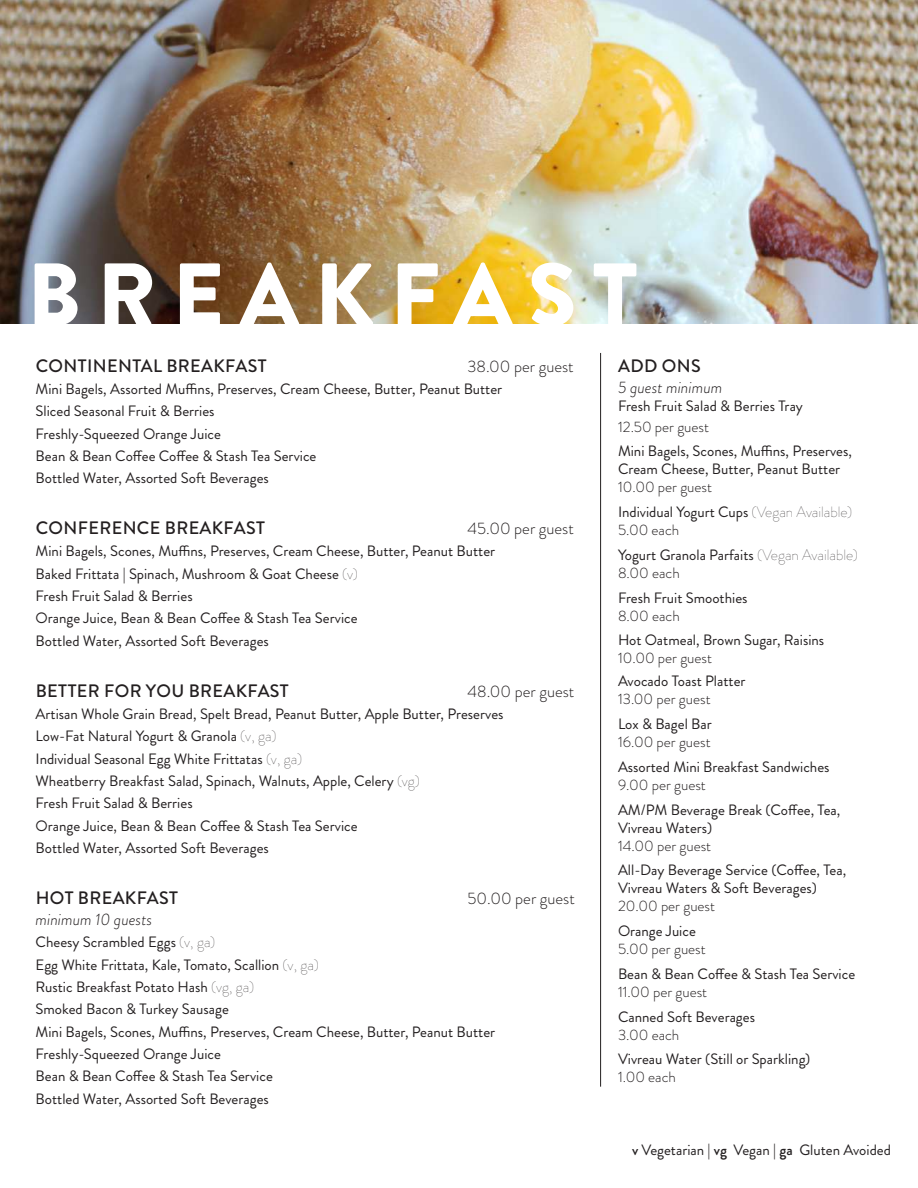
<style>
.page{position:relative;width:918px;height:1188px;background:#fff}
.page>*{position:absolute;margin:0;border:0;box-sizing:border-box;transform-origin:0 0}
.t1{font:900 88.5px "Brandon Grotesque";letter-spacing:.18em;color:#fff}
.t2{font:500 18px "Brandon Grotesque";letter-spacing:.02em;color:#231f20}
.t3{font:300 16.5px "Brandon Grotesque";color:#231f20}
.t4{font:italic 300 16.5px "Brandon Grotesque";color:#231f20}
.t5{font:15px/22.4px "Brandon Grotesque";color:#231f20}
.t6{font:300 15px "Brandon Grotesque";color:#231f20}
.s1{font-weight:100}
.s2{font-weight:300}
.s3{font-weight:500}
</style>
<div class="page">
<img style="left:0;top:0;width:918px;height:324px">
<hr style="left:600px;top:353px;width:1px;height:734px;background:#231f20">
<h1 class="t1" style="left:27px;top:232px;width:612px">BREAKFAST</h1>
<p class="t2" style="left:36px;top:353px;width:232px">CONTINENTAL BREAKFAST</p>
<p class="t3" style="left:468px;top:355px;width:108px">38.00 per guest</p>
<p class="t5" style="left:36px;top:378px;width:468px">Mini Bagels, Assorted Muffins, Preserves, Cream Cheese, Butter, Peanut Butter Sliced Seasonal Fruit &amp; Berries<br>Freshly-Squeezed Orange Juice<br>Bean &amp; Bean Coffee Coffee &amp; Stash Tea Service<br>Bottled Water, Assorted Soft Beverages</p>
<p class="t2" style="left:36px;top:516px;width:231px">CONFERENCE BREAKFAST</p>
<p class="t3" style="left:468px;top:517px;width:108px">45.00 per guest</p>
<p class="t5" style="left:36px;top:540px;width:461px">Mini Bagels, Scones, Muffins, Preserves, Cream Cheese, Butter, Peanut Butter Baked Frittata | Spinach, Mushroom &amp; Goat Cheese <span class="s1">(v)<br></span>Fresh Fruit Salad &amp; Berries<br>Orange Juice, Bean &amp; Bean Coffee &amp; Stash Tea Service<br>Bottled Water, Assorted Soft Beverages</p>
<p class="t2" style="left:36px;top:678px;width:255px">BETTER FOR YOU BREAKFAST</p>
<p class="t3" style="left:468px;top:680px;width:108px">48.00 per guest</p>
<p class="t5" style="left:36px;top:703px;width:469px">Artisan Whole Grain Bread, Spelt Bread, Peanut Butter, Apple Butter, Preserves Low-Fat Natural Yogurt &amp; Granola <span class="s1">(v, ga)<br></span>Individual Seasonal Egg White Frittatas <span class="s1">(v, ga)<br></span>Wheatberry Breakfast Salad, Spinach, Walnuts, Apple, Celery <span class="s1">(vg)<br></span>Fresh Fruit Salad &amp; Berries<br>Orange Juice, Bean &amp; Bean Coffee &amp; Stash Tea Service<br>Bottled Water, Assorted Soft Beverages</p>
<p class="t2" style="left:36px;top:885px;width:144px">HOT BREAKFAST</p>
<p class="t3" style="left:468px;top:887px;width:109px">50.00 per guest</p>
<p class="t4" style="left:36px;top:908px;width:118px">minimum 10 guests</p>
<p class="t5" style="left:36px;top:931px;width:461px">Cheesy Scrambled Eggs <span class="s1">(v, ga)<br></span>Egg White Frittata, Kale, Tomato, Scallion <span class="s1">(v, ga)<br></span>Rustic Breakfast Potato Hash <span class="s1">(vg, ga)<br></span>Smoked Bacon &amp; Turkey Sausage<br>Mini Bagels, Scones, Muffins, Preserves, Cream Cheese, Butter, Peanut Butter Freshly-Squeezed Orange Juice<br>Bean &amp; Bean Coffee &amp; Stash Tea Service<br>Bottled Water, Assorted Soft Beverages</p>
<p class="t2" style="left:618px;top:353px;width:84px">ADD ONS</p>
<p class="t4" style="left:618px;top:376px;width:106px">5 guest minimum</p>
<p class="t5" style="left:618px;top:394px;width:186px">Fresh Fruit Salad &amp; Berries Tray</p>
<p class="t6" style="left:618px;top:416px;width:93px">12.50 per guest</p>
<p class="t5" style="left:618px;top:442px;width:236px;line-height:18px">Mini Bagels, Scones, Muffins, Preserves,<br>Cream Cheese, Butter, Peanut Butter</p>
<p class="t5" style="left:618px;top:475px;width:236px;line-height:24.8px"><span class="s2">10.00 per guest<br></span>Individual Yogurt Cups <span class="s1">(Vegan Available)</span></p>
<p class="t5" style="left:618px;top:518px;width:242px;line-height:24.8px"><span class="s2">5.00 each<br></span>Yogurt Granola Parfaits <span class="s1">(Vegan Available)</span></p>
<p class="t6" style="left:618px;top:562px;width:63px">8.00 each</p>
<p class="t5" style="left:618px;top:586px;width:131px">Fresh Fruit Smoothies</p>
<p class="t6" style="left:618px;top:605px;width:63px">8.00 each</p>
<p class="t5" style="left:618px;top:629px;width:208px">Hot Oatmeal, Brown Sugar, Raisins</p>
<p class="t6" style="left:618px;top:648px;width:96px">10.00 per guest</p>
<p class="t5" style="left:618px;top:670px;width:129px">Avocado Toast Platter</p>
<p class="t6" style="left:618px;top:689px;width:94px">13.00 per guest</p>
<p class="t5" style="left:618px;top:713px;width:95px">Lox &amp; Bagel Bar</p>
<p class="t6" style="left:618px;top:732px;width:94px">16.00 per guest</p>
<p class="t5" style="left:618px;top:756px;width:213px">Assorted Mini Breakfast Sandwiches</p>
<p class="t6" style="left:618px;top:774px;width:89px">9.00 per guest</p>
<p class="t5" style="left:618px;top:801px;width:224px;line-height:18px">AM/PM Beverage Break (Coffee, Tea,<br>Vivreau Waters)</p>
<p class="t6" style="left:618px;top:835px;width:95px">14.00 per guest</p>
<p class="t5" style="left:618px;top:861px;width:230px;line-height:18px">All-Day Beverage Service (Coffee, Tea,<br>Vivreau Waters &amp; Soft Beverages)</p>
<p class="t6" style="left:618px;top:896px;width:99px">20.00 per guest</p>
<p class="t5" style="left:618px;top:920px;width:79px">Orange Juice</p>
<p class="t6" style="left:618px;top:939px;width:89px">5.00 per guest</p>
<p class="t5" style="left:618px;top:963px;width:239px">Bean &amp; Bean Coffee &amp; Stash Tea Service</p>
<p class="t6" style="left:618px;top:981px;width:91px">11.00 per guest</p>
<p class="t5" style="left:618px;top:1005px;width:139px">Canned Soft Beverages</p>
<p class="t6" style="left:618px;top:1024px;width:63px">3.00 each</p>
<p class="t5" style="left:618px;top:1048px;width:194px">Vivreau Water (Still or Sparkling)</p>
<p class="t6" style="left:618px;top:1067px;width:60px">1.00 each</p>
<p class="t5" style="left:632px;top:1139px;width:260px"><span class="s3">v</span> Vegetarian | <span class="s3">vg</span> Vegan | <span class="s3">ga</span> Gluten Avoided</p>
</div>
